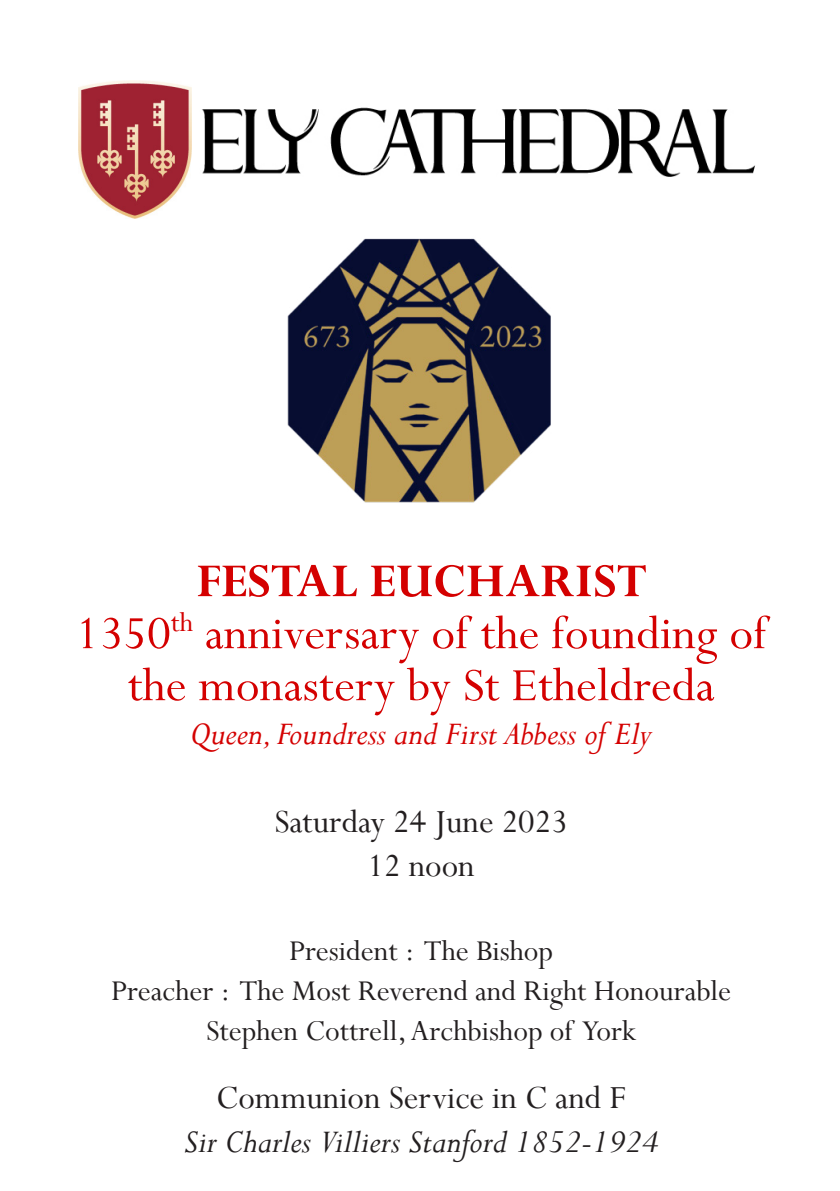
<style>
.page{position:relative;width:840px;height:1191px;background:#fff}
.page>*{position:absolute;margin:0;border:0;box-sizing:border-box;transform-origin:0 0}
.t1{font:52px/52px "Perpetua";color:#d40000;text-align:center}
.t2{font:700 52px "Perpetua";color:#d40000}
.t3{font:36px "Perpetua";color:#231f20}
.t4{font:italic 36px "Perpetua";color:#231f20}
.t5{font:italic 36px "Perpetua";color:#d40000}
.t6{font:32px/40px "Perpetua";color:#231f20;text-align:center}
</style>
<div class="page">
<img style="left:191px;top:87px;width:564px;height:90px">
<img style="left:287px;top:238px;width:264px;height:265px">
<img style="left:78px;top:81px;width:113px;height:138px">
<p class="t2" style="left:196px;top:548px;width:452px">FESTAL EUCHARIST</p>
<p class="t1" style="left:75px;top:606px;width:692px">1350<sup>th</sup> anniversary of the founding of the monastery by St Etheldreda</p>
<p class="t5" style="left:190px;top:711px;width:463px">Queen, Foundress and First Abbess of Ely</p>
<p class="t3" style="left:274px;top:799px;width:295px">Saturday 24 June 2023</p>
<p class="t3" style="left:367px;top:843px;width:109px">12 noon</p>
<p class="t6" style="left:289px;top:930px;width:265px">President : The Bishop</p>
<p class="t6" style="left:111px;top:970px;width:621px">Preacher : The Most Reverend and Right Honourable<br>Stephen Cottrell, Archbishop of York</p>
<p class="t3" style="left:216px;top:1075px;width:411px">Communion Service in C and F</p>
<p class="t4" style="left:183px;top:1119px;width:476px">Sir Charles Villiers Stanford 1852-1924</p>
</div>
